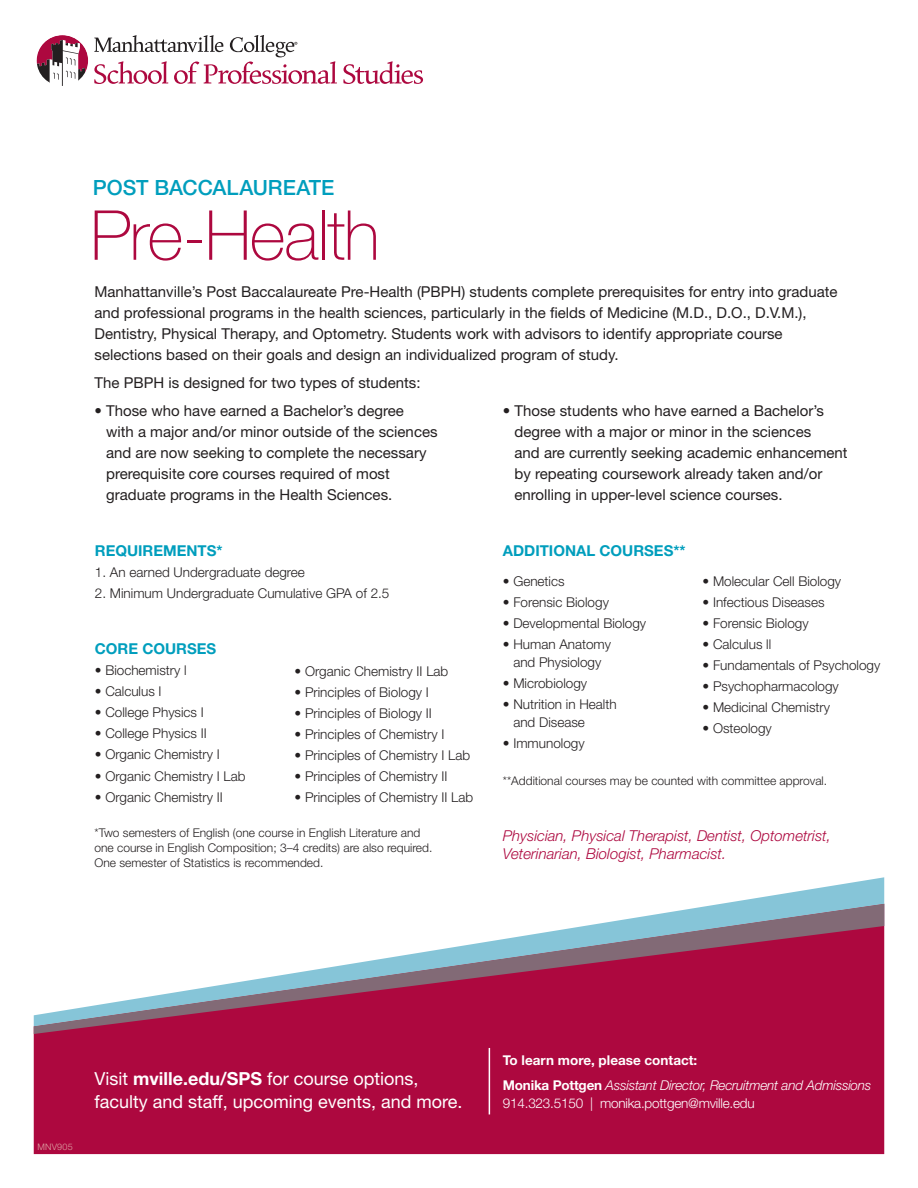
<style>
.page{position:relative;width:918px;height:1188px;background:#fff}
.page>*{position:absolute;margin:0;border:0;box-sizing:border-box;transform-origin:0 0}
.t1{font:100 69px "Helvetica Neue LT Std";letter-spacing:-.02em;color:#ad083f}
.t2{font:500 21px "Helvetica Neue LT Std";letter-spacing:-.005em;color:#009ebd}
.t3{font:18px/22.5px "Helvetica Neue LT Std";color:#fff}
.t4{font:15px/21px "Helvetica Neue LT Std";color:#231f20}
.t5{font:italic 300 15px/18px "Helvetica Neue LT Std";color:#ad083f}
.t6{font:700 15px "Helvetica Neue LT Std";color:#009ebd}
.t7{font:300 13.5px/18px "Helvetica Neue LT Std";color:#231f20;text-align:center}
.t8{font:italic 300 13.5px/24.8px "Helvetica Neue LT Std";letter-spacing:-.015em;color:#fff}
.t9{font:300 13.5px "Helvetica Neue LT Std";letter-spacing:-.015em;color:#fff}
.t10{font:300 12px/15px "Helvetica Neue LT Std";color:#231f20}
.t11{font:300 9px "Helvetica Neue LT Std";letter-spacing:.025em;color:#dea4a4}
.s1{font-weight:700}
.s2{font-weight:700;font-style:normal}
</style>
<div class="page">
<svg style="left:36px;top:35px;width:301px;height:51px"></svg>
<svg style="left:343px;top:61px;width:80px;height:23px"></svg>
<div style="left:34px;top:1034px;width:850px;height:120px;background:#ad083f"></div>
<hr style="left:489px;top:1048px;width:1px;height:66px;background:#fff">
<svg style="left:720px;top:877px;width:164px;height:27px"></svg>
<svg style="left:34px;top:904px;width:850px;height:130px"></svg>
<h2 class="t2" style="left:93px;top:175px;width:243px">POST BACCALAUREATE</h2>
<h1 class="t1" style="left:90px;top:196px;width:291px">Pre-Health</h1>
<p class="t4" style="left:94px;top:281px;width:745px">Manhattanville’s Post Baccalaureate Pre-Health (PBPH) students complete prerequisites for entry into graduate and professional programs in the health sciences, particularly in the elds of Medicine (M.D., D.O., D.V.M.), Dentistry, Physical Therapy, and Optometry. Students work with advisors to identify appropriate course selections based on their goals and design an individualized program of study.</p>
<p class="t4" style="left:94px;top:372px;width:328px">The PBPH is designed for two types of students:</p>
<p class="t4" style="left:106px;top:400px;width:333px;text-indent:-12px">• Those who have earned a Bachelor’s degree<br>with a major and/or minor outside of the sciences and are now seeking to complete the necessary prerequisite core courses required of most graduate programs in the Health Sciences.</p>
<p class="t4" style="left:515px;top:400px;width:335px;text-indent:-12px">• Those students who have earned a Bachelor’s degree with a major or minor in the sciences<br>and are currently seeking academic enhancement by repeating coursework already taken and/or enrolling in upper-level science courses.</p>
<p class="t6" style="left:95px;top:541px;width:129px">REQUIREMENTS*</p>
<p class="t7" style="left:95px;top:563px;width:212px">1. An earned Undergraduate degree</p>
<p class="t7" style="left:95px;top:584px;width:296px">2. Minimum Undergraduate Cumulative GPA of 2.5</p>
<p class="t6" style="left:95px;top:639px;width:123px">CORE COURSES</p>
<p class="t7" style="left:95px;top:661px;width:93px">• Biochemistry l</p>
<p class="t7" style="left:95px;top:682px;width:68px">• Calculus I</p>
<p class="t7" style="left:95px;top:703px;width:111px">• College Physics I</p>
<p class="t7" style="left:95px;top:724px;width:114px">• College Physics II</p>
<p class="t7" style="left:95px;top:745px;width:127px">• Organic Chemistry I</p>
<p class="t7" style="left:95px;top:766px;width:152px">• Organic Chemistry I Lab</p>
<p class="t7" style="left:95px;top:787px;width:130px">• Organic Chemistry II</p>
<p class="t7" style="left:295px;top:661px;width:155px">• Organic Chemistry II Lab</p>
<p class="t7" style="left:295px;top:682px;width:136px">• Principles of Biology I</p>
<p class="t7" style="left:295px;top:703px;width:139px">• Principles of Biology II</p>
<p class="t7" style="left:295px;top:724px;width:152px">• Principles of Chemistry I</p>
<p class="t7" style="left:295px;top:745px;width:177px">• Principles of Chemistry I Lab</p>
<p class="t7" style="left:295px;top:766px;width:155px">• Principles of Chemistry II</p>
<p class="t7" style="left:295px;top:787px;width:180px">• Principles of Chemistry II Lab</p>
<p class="t10" style="left:94px;top:825px;width:339px">*Two semesters of English (one course in English Literature and one course in English Composition; 3–4 credits) are also required.<br>One semester of Statistics is recommended.</p>
<p class="t6" style="left:503px;top:541px;width:184px">ADDITIONAL COURSES**</p>
<p class="t7" style="left:503px;top:572px;width:63px">• Genetics</p>
<p class="t7" style="left:503px;top:593px;width:108px">• Forensic Biology</p>
<p class="t7" style="left:503px;top:614px;width:145px">• Developmental Biology</p>
<p class="t7" style="left:503px;top:635px;width:110px">• Human Anatomy and Physiology</p>
<p class="t7" style="left:503px;top:674px;width:86px">• Microbiology</p>
<p class="t7" style="left:513px;top:695px;width:105px;text-align:left;text-indent:-11px">• Nutrition in Health and Disease</p>
<p class="t7" style="left:503px;top:734px;width:83px">• Immunology</p>
<p class="t7" style="left:703px;top:572px;width:140px">• Molecular Cell Biology</p>
<p class="t7" style="left:703px;top:593px;width:123px">• Infectious Diseases</p>
<p class="t7" style="left:703px;top:614px;width:108px">• Forensic Biology</p>
<p class="t7" style="left:703px;top:635px;width:70px">• Calculus ll</p>
<p class="t7" style="left:703px;top:656px;width:179px">• Fundamentals of Psychology</p>
<p class="t7" style="left:703px;top:677px;width:138px">• Psychopharmacology</p>
<p class="t7" style="left:703px;top:698px;width:129px">• Medicinal Chemistry</p>
<p class="t7" style="left:703px;top:719px;width:71px">• Osteology</p>
<p class="t10" style="left:503px;top:773px;width:326px">**Additional courses may be counted with committee approval.</p>
<p class="t5" style="left:503px;top:826px;width:330px">Physician, Physical Therapist, Dentist, Optometrist,<br>Veterinarian, Biologist, Pharmacist.</p>
<p class="t11" style="left:37px;top:1141px;width:37px">MNV905</p>
<p class="t3" style="left:94px;top:1067px;width:370px">Visit <span class="s1">mville.edu/SPS</span> for course options, faculty and staff, upcoming events, and more.</p>
<p class="t8" style="left:503px;top:1048px;width:370px"><span class="s2">To learn more, please contact:<br>Monika Pottgen</span> Assistant Director, Recruitment and Admissions</p>
<p class="t9" style="left:503px;top:1095px;width:253px">914.323.5150 | monika.pottgen@mville.edu</p>
</div>
